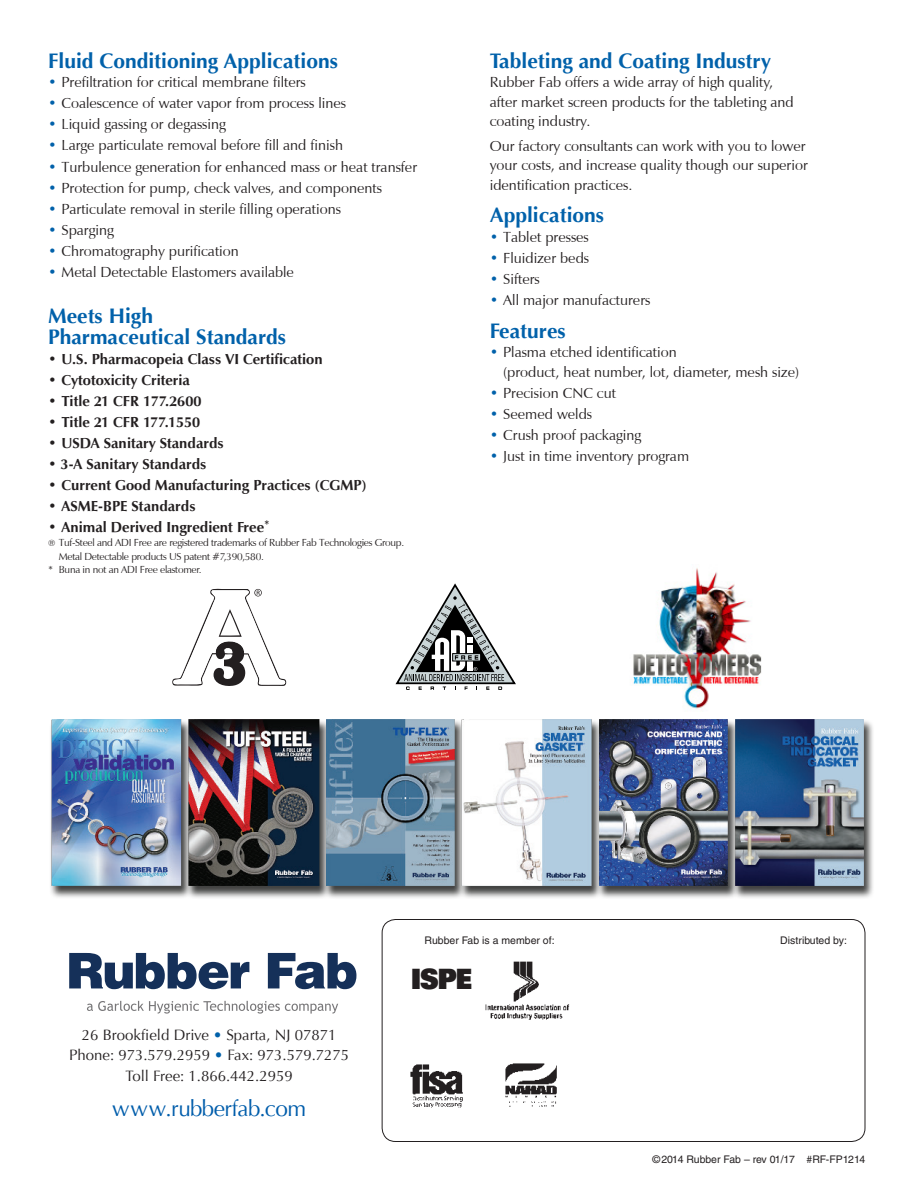
<style>
.page{position:relative;width:918px;height:1188px;background:#fff}
.page>*{position:absolute;margin:0;border:0;box-sizing:border-box;transform-origin:0 0}
.t1{font:28.05px "Univers LT Std X Black";color:#231f20;scale:.92 1}
.body_basic{font:22.5px "Optima";letter-spacing:-.025em;color:#015dab}
.subheads{font:700 21px/21px "Optima";color:#0161aa}
.body_basic-2{font:15px/19.5px "Vera Humana 95";color:#231f20}
.body_basic-3{font:700 15px "Vera Humana 95";color:#231f20}
.body_basic-4{font:15px "Optima";color:#231f20}
.body_basic-5{font:10.5px "Vera Humana 95";letter-spacing:-.025em;color:#231f20}
.body_basic-6{font:10.5px "Helvetica LT Std";color:#231f20}
.s1{color:#0161aa}
.s2{font-size:9px}
</style>
<div class="page">
<div style="left:382px;top:919px;width:483px;height:223px;border:1px solid #231f20;border-radius:14px"></div>
<img style="left:485px;top:961px;width:85px;height:59px">
<img style="left:410px;top:1064px;width:53px;height:44px">
<img style="left:505px;top:1063px;width:52px;height:44px">
<svg style="left:69px;top:953px;width:180px;height:36px"></svg>
<svg style="left:268px;top:953px;width:88px;height:36px"></svg>
<svg style="left:87px;top:1001px;width:251px;height:13px"></svg>
<svg style="left:396px;top:583px;width:120px;height:107px"></svg>
<img style="left:50px;top:719px;width:823px;height:179px">
<img style="left:633px;top:568px;width:129px;height:141px">
<svg style="left:172px;top:589px;width:114px;height:97px"></svg>
<p class="subheads" style="left:48px;top:50px;width:291px">Fluid Conditioning Applications</p>
<p class="body_basic-2" style="left:48px;top:72px;width:259px"><span class="s1">•</span> Prefiltration for critical membrane filters</p>
<p class="body_basic-2" style="left:48px;top:93px;width:300px"><span class="s1">•</span> Coalescence of water vapor from process lines</p>
<p class="body_basic-2" style="left:48px;top:114px;width:179px"><span class="s1">•</span> Liquid gassing or degassing</p>
<p class="body_basic-2" style="left:48px;top:136px;width:297px"><span class="s1">•</span> Large particulate removal before fill and finish</p>
<p class="body_basic-2" style="left:48px;top:157px;width:371px"><span class="s1">•</span> Turbulence generation for enhanced mass or heat transfer</p>
<p class="body_basic-2" style="left:48px;top:178px;width:335px"><span class="s1">•</span> Protection for pump, check valves, and components</p>
<p class="body_basic-2" style="left:48px;top:199px;width:294px"><span class="s1">•</span> Particulate removal in sterile filling operations</p>
<p class="body_basic-2" style="left:48px;top:220px;width:67px"><span class="s1">•</span> Sparging</p>
<p class="body_basic-2" style="left:48px;top:241px;width:192px"><span class="s1">•</span> Chromatography purification</p>
<p class="body_basic-2" style="left:48px;top:262px;width:248px"><span class="s1">•</span> Metal Detectable Elastomers available</p>
<p class="subheads" style="left:48px;top:306px;width:240px">Meets High<br>Pharmaceutical Standards</p>
<p class="body_basic-3" style="left:48px;top:349px;width:276px">• U.S. Pharmacopeia Class VI Certification</p>
<p class="body_basic-3" style="left:48px;top:371px;width:144px">• Cytotoxicity Criteria</p>
<p class="body_basic-3" style="left:48px;top:392px;width:155px">• Title 21 CFR 177.2600</p>
<p class="body_basic-3" style="left:48px;top:413px;width:154px">• Title 21 CFR 177.1550</p>
<p class="body_basic-3" style="left:48px;top:434px;width:177px">• USDA Sanitary Standards</p>
<p class="body_basic-3" style="left:48px;top:455px;width:160px">• 3-A Sanitary Standards</p>
<p class="body_basic-3" style="left:48px;top:476px;width:320px">• Current Good Manufacturing Practices (CGMP)</p>
<p class="body_basic-3" style="left:48px;top:497px;width:149px">• ASME-BPE Standards</p>
<p class="body_basic-3" style="left:48px;top:518px;width:223px">• Animal Derived Ingredient Free<sup>*</sup></p>
<p class="body_basic-5" style="left:48px;top:536px;width:358px"><span class="s2">®</span> Tuf-Steel and ADI Free are registered trademarks of Rubber Fab Technologies Group.</p>
<p class="body_basic-5" style="left:59px;top:550px;width:207px">Metal Detectable products US patent #7,390,580.</p>
<p class="body_basic-5" style="left:48px;top:563px;width:155px">* Buna in not an ADI Free elastomer.</p>
<p class="subheads" style="left:490px;top:50px;width:283px">Tableting and Coating Industry</p>
<p class="body_basic-2" style="left:490px;top:72px;width:305px">Rubber Fab offers a wide array of high quality, after market screen products for the tableting and coating industry.</p>
<p class="body_basic-2" style="left:490px;top:136px;width:320px">Our factory consultants can work with you to lower your costs, and increase quality though our superior identification practices.</p>
<p class="subheads" style="left:490px;top:205px;width:116px">Applications</p>
<p class="body_basic-2" style="left:490px;top:227px;width:101px"><span class="s1">•</span> Tablet presses</p>
<p class="body_basic-2" style="left:490px;top:248px;width:101px"><span class="s1">•</span> Fluidizer beds</p>
<p class="body_basic-2" style="left:490px;top:269px;width:52px"><span class="s1">•</span> Sifters</p>
<p class="body_basic-2" style="left:490px;top:290px;width:162px"><span class="s1">•</span> All major manufacturers</p>
<p class="subheads" style="left:490px;top:320px;width:78px">Features</p>
<p class="body_basic-2" style="left:503px;top:342px;width:297px;text-indent:-14px"><span class="s1">•</span> Plasma etched identification<br>(product, heat number, lot, diameter, mesh size)</p>
<p class="body_basic-2" style="left:490px;top:383px;width:128px"><span class="s1">•</span> Precision CNC cut</p>
<p class="body_basic-2" style="left:490px;top:404px;width:104px"><span class="s1">•</span> Seemed welds</p>
<p class="body_basic-2" style="left:490px;top:425px;width:153px"><span class="s1">•</span> Crush proof packaging</p>
<p class="body_basic-2" style="left:490px;top:446px;width:201px"><span class="s1">•</span> Just in time inventory program</p>
<p class="body_basic-6" style="left:425px;top:935px;width:131px">Rubber Fab is a member of:</p>
<p class="body_basic-6" style="left:780px;top:935px;width:68px">Distributed by:</p>
<p class="body_basic-4" style="left:82px;top:1026px;width:256px">26 Brookfield Drive <span class="s1">•</span> Sparta, NJ 07871</p>
<p class="body_basic-4" style="left:69px;top:1047px;width:282px">Phone: 973.579.2959 <span class="s1">•</span> Fax: 973.579.7275</p>
<p class="body_basic-4" style="left:126px;top:1067px;width:169px">Toll Free: 1.866.442.2959</p>
<p class="body_basic" style="left:112px;top:1095px;width:195px">www.rubberfab.com</p>
<p class="t1" style="left:411px;top:961px;width:68px">ISPE</p>
<p class="body_basic-6" style="left:653px;top:1154px;width:214px">©2014 Rubber Fab – rev 01/17 #RF-FP1214</p>
</div>
